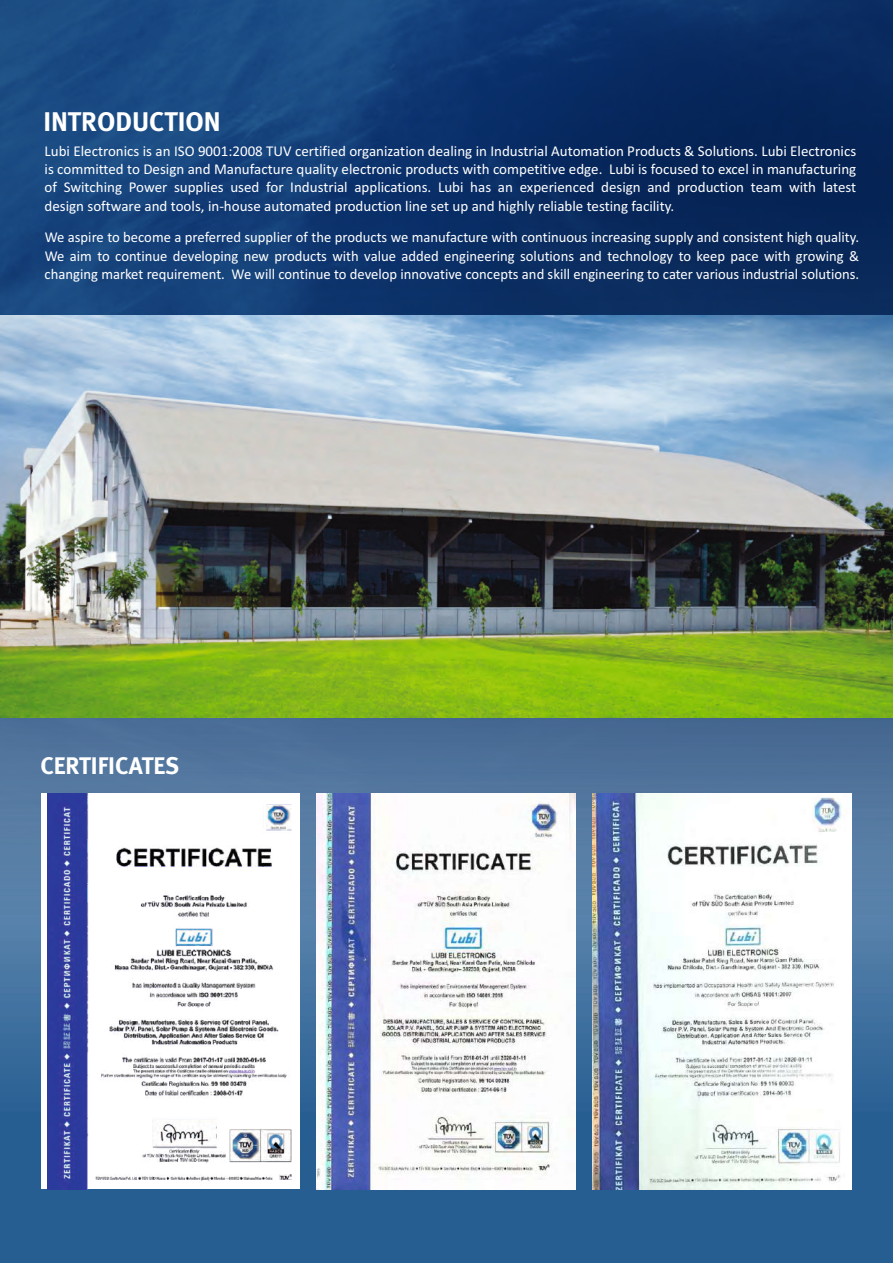
<style>
.page{position:relative;width:893px;height:1263px;background:#fff}
.page>*{position:absolute;margin:0;border:0;box-sizing:border-box;transform-origin:0 0}
.t1{font:27px "Meta Bold LF";color:#fff}
.t2{font:24px "Meta Bold LF";color:#fff}
.t3{font:15px/18.3px "Calibri";color:#fff;text-align:justify}
</style>
<div class="page">
<img style="left:0;top:0;width:893px;height:315px">
<img style="left:0;top:718px;width:893px;height:545px">
<img style="left:0;top:315px;width:893px;height:403px">
<div style="left:41px;top:793px;width:259px;height:396px;background:#fff"></div>
<img style="left:48px;top:793px;width:244px;height:396px">
<img style="left:317px;top:793px;width:259px;height:396px">
<img style="left:592px;top:793px;width:259px;height:396px">
<h1 class="t1" style="left:43px;top:105px;width:179px">INTRODUCTION</h1>
<p class="t3" style="left:45px;top:143px;width:813px">Lubi Electronics is an ISO 9001:2008 TUV certified organization dealing in Industrial Automation Products &amp; Solutions. Lubi Electronics is committed to Design and Manufacture quality electronic products with competitive edge. Lubi is focused to excel in manufacturing of Switching Power supplies used for Industrial applications. Lubi has an experienced design and production team with latest design software and tools, in-house automated production line set up and highly reliable testing facility.</p>
<p class="t3" style="left:45px;top:229px;width:816px">We aspire to become a preferred supplier of the products we manufacture with continuous increasing supply and consistent high quality.<br>We aim to continue developing new products with value added engineering solutions and technology to keep pace with growing &amp; changing market requirement. We will continue to develop innovative concepts and skill engineering to cater various industrial solutions.</p>
<h2 class="t2" style="left:40px;top:752px;width:140px">CERTIFICATES</h2>
</div>
